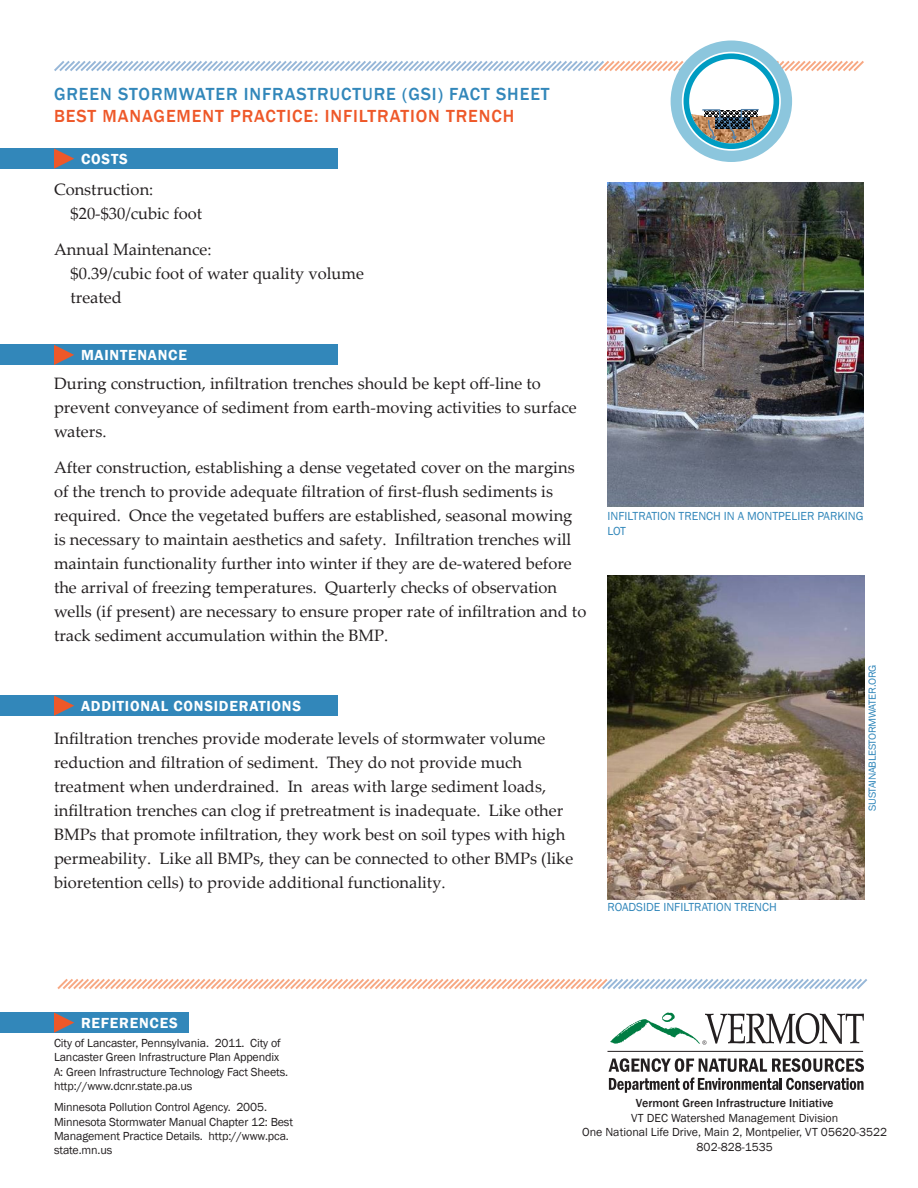
<style>
.page{position:relative;width:918px;height:1188px;background:#fff}
.page>*{position:absolute;margin:0;border:0;box-sizing:border-box;transform-origin:0 0}
.header_series_name{font:500 18px "Franklin Gothic";letter-spacing:.05em;color:#3287ba}
.header_series_name-2{font:500 18px "Franklin Gothic";letter-spacing:.05em;color:#ee5829}
.body_text{font:16.5px/24px "Palatino Linotype";color:#231f20}
.section_tag{font:600 15px "Franklin Gothic";letter-spacing:.05em;color:#fff}
.references{font:12px/14.4px "Franklin Gothic";letter-spacing:-.01em;color:#231f20}
.for_more_info_see_fa{font:12px/14.4px "Franklin Gothic";color:#3287ba}
.references-2{font:500 12px "Franklin Gothic";color:#231f20}
.for_more_info_see_fa-2{font:10.5px "Franklin Gothic";letter-spacing:-.03em;color:#3287ba;scale:1.06 1}
</style>
<div class="page">
<svg style="left:610px;top:1012px;width:254px;height:33px"></svg>
<hr style="left:608px;top:1051px;width:255px;height:1px;background:#231f20">
<svg style="left:609px;top:1058px;width:255px;height:35px"></svg>
<svg style="left:54px;top:59px;width:810px;height:14px"></svg>
<svg style="left:676px;top:46px;width:110px;height:110px"></svg>
<div style="left:671px;top:40px;width:121px;height:122px;border:11px solid #8cc6dd;border-radius:50%"></div>
<div style="left:686px;top:56px;width:90px;height:90px;background:#fff;border-radius:50%"></div>
<svg style="left:689px;top:109px;width:85px;height:34px;background:#818b87"></svg>
<div style="left:684px;top:53px;width:95px;height:96px;border:6px solid #009cc2;border-radius:50%"></div>
<svg style="left:57px;top:979px;width:811px;height:10px"></svg>
<div style="left:0;top:148px;width:338px;height:21px;background:#3287ba"></div>
<svg style="left:54px;top:148px;width:20px;height:21px"></svg>
<div style="left:0;top:1012px;width:189px;height:21px;background:#3287ba"></div>
<svg style="left:54px;top:1012px;width:20px;height:21px"></svg>
<div style="left:0;top:345px;width:338px;height:20px;background:#3287ba"></div>
<svg style="left:54px;top:345px;width:20px;height:20px"></svg>
<div style="left:0;top:696px;width:338px;height:20px;background:#3287ba"></div>
<svg style="left:54px;top:696px;width:20px;height:20px"></svg>
<img style="left:608px;top:183px;width:256px;height:324px">
<img style="left:608px;top:576px;width:256px;height:324px">
<p class="header_series_name" style="left:54px;top:83px;width:497px">GREEN STORMWATER INFRASTRUCTURE (GSI) FACT SHEET</p>
<p class="header_series_name-2" style="left:54px;top:105px;width:462px">BEST MANAGEMENT PRACTICE: INFILTRATION TRENCH</p>
<p class="section_tag" style="left:81px;top:150px;width:48px">COSTS</p>
<p class="body_text" style="left:54px;top:177px;width:101px">Construction:</p>
<p class="body_text" style="left:70px;top:201px;width:133px">$20-$30/cubic foot</p>
<p class="body_text" style="left:54px;top:237px;width:159px">Annual Maintenance:</p>
<p class="body_text" style="left:70px;top:261px;width:295px">$0.39/cubic foot of water quality volume</p>
<p class="body_text" style="left:70px;top:285px;width:53px">treated</p>
<p class="section_tag" style="left:81px;top:346px;width:107px">MAINTENANCE</p>
<p class="body_text" style="left:54px;top:371px;width:524px">During construction, infiltration trenches should be kept off-line to prevent conveyance of sediment from earth-moving activities to surface waters.</p>
<p class="body_text" style="left:54px;top:455px;width:534px">After construction, establishing a dense vegetated cover on the margins of the trench to provide adequate filtration of first-flush sediments is required. Once the vegetated buffers are established, seasonal mowing is necessary to maintain aesthetics and safety. Infiltration trenches will maintain functionality further into winter if they are de-watered before the arrival of freezing temperatures. Quarterly checks of observation wells (if present) are necessary to ensure proper rate of infiltration and to track sediment accumulation within the BMP.</p>
<p class="section_tag" style="left:81px;top:697px;width:222px">ADDITIONAL CONSIDERATIONS</p>
<p class="body_text" style="left:54px;top:726px;width:521px">Infiltration trenches provide moderate levels of stormwater volume reduction and filtration of sediment. They do not provide much treatment when underdrained. In areas with large sediment loads, infiltration trenches can clog if pretreatment is inadequate. Like other BMPs that promote infiltration, they work best on soil types with high permeability. Like all BMPs, they can be connected to other BMPs (like bioretention cells) to provide additional functionality.</p>
<p class="for_more_info_see_fa" style="left:608px;top:509px;width:258px">INFILTRATION TRENCH IN A MONTPELIER PARKING<br>LOT</p>
<p class="for_more_info_see_fa" style="left:608px;top:900px;width:171px">ROADSIDE INFILTRATION TRENCH</p>
<p class="for_more_info_see_fa-2" style="left:866px;top:811px;width:139px;rotate:-90deg">SUSTAINABLESTORMWATER.ORG</p>
<p class="section_tag" style="left:81px;top:1014px;width:98px">REFERENCES</p>
<p class="references" style="left:54px;top:1036px;width:236px">City of Lancaster, Pennsylvania. 2011. City of Lancaster Green Infrastructure Plan Appendix A: Green Infrastructure Technology Fact Sheets. http://www.dcnr.state.pa.us</p>
<p class="references" style="left:54px;top:1100px;width:241px">Minnesota Pollution Control Agency. 2005.<br>Minnesota Stormwater Manual Chapter 12: Best Management Practice Details. http://www.pca. state.mn.us</p>
<p class="references-2" style="left:636px;top:1096px;width:199px">Vermont Green Infrastructure Initiative</p>
<p class="references" style="left:631px;top:1111px;width:209px">VT DEC Watershed Management Division</p>
<p class="references" style="left:582px;top:1125px;width:307px;text-align:center">One National Life Drive, Main 2, Montpelier, VT 05620-3522<br>802-828-1535</p>
</div>
